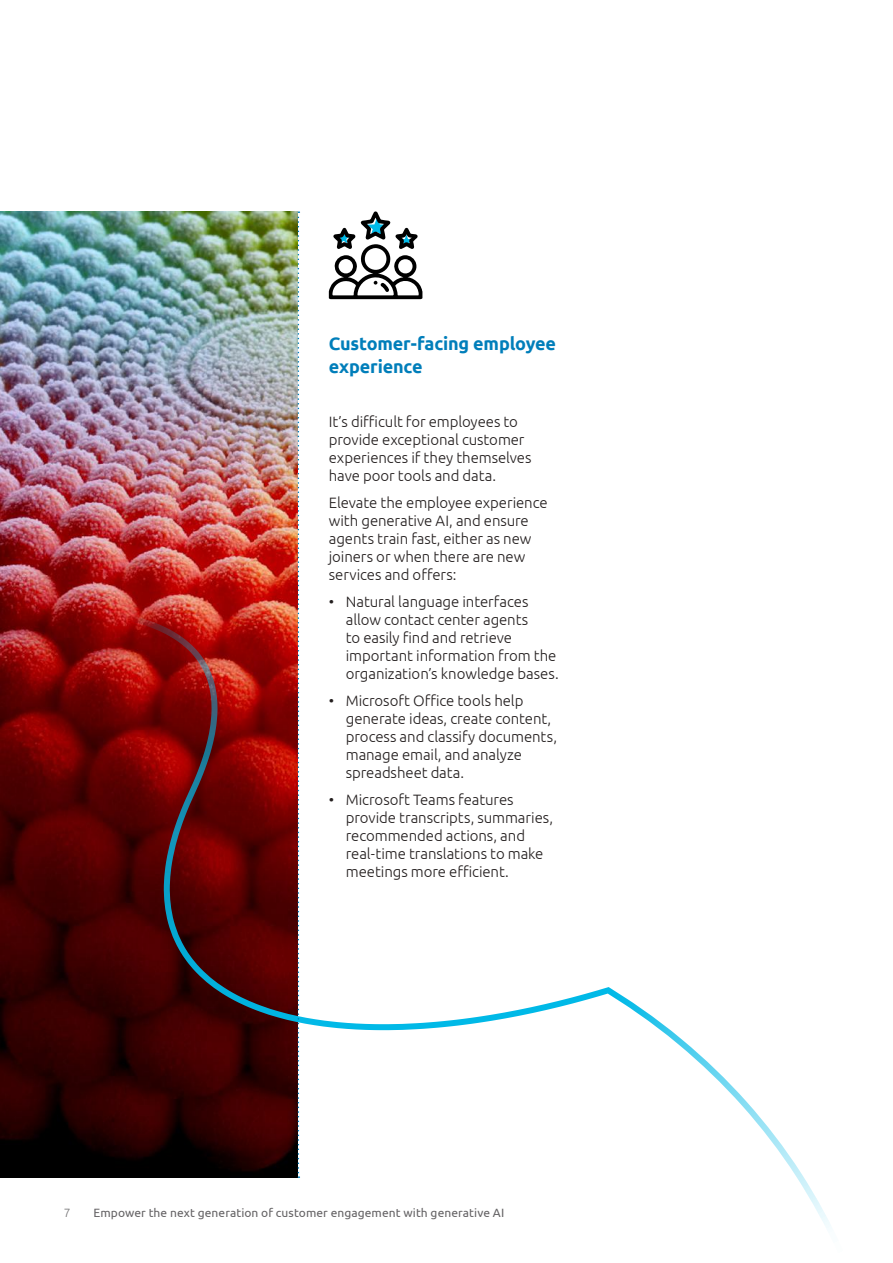
<style>
.page{position:relative;width:893px;height:1263px;background:#fff}
.page>*{position:absolute;margin:0;border:0;box-sizing:border-box;transform-origin:0 0}
.t1{font:700 18px/22.5px "Ubuntu";letter-spacing:-.01em;color:#007eba}
.t2{font:300 15px/18px "Ubuntu";letter-spacing:-.005em;color:#241f1f}
.t3{font:12px "Ubuntu";letter-spacing:.005em;color:#656365}
.t4{font:300 12px "Ubuntu";color:#717072}
</style>
<div class="page">
<img style="left:0;top:211px;width:298px;height:397px">
<svg style="left:0;top:608px;width:831px;height:620px"></svg>
<svg style="left:298px;top:211px;width:1px;height:967px"></svg>
<svg style="left:329px;top:211px;width:93px;height:88px"></svg>
<p class="t1" style="left:329px;top:332px;width:229px">Customer-facing employee experience</p>
<p class="t2" style="left:329px;top:412px;width:204px">It’s difficult for employees to provide exceptional customer experiences if they themselves have poor tools and data.</p>
<p class="t2" style="left:329px;top:493px;width:220px">Elevate the employee experience with generative AI, and ensure agents train fast, either as new joiners or when there are new services and offers:</p>
<p class="t2" style="left:346px;top:592px;width:214px;text-indent:-17px">• Natural language interfaces allow contact center agents<br>to easily find and retrieve important information from the organization’s knowledge bases.</p>
<p class="t2" style="left:346px;top:691px;width:213px;text-indent:-17px">• Microsoft Office tools help generate ideas, create content, process and classify documents, manage email, and analyze spreadsheet data.</p>
<p class="t2" style="left:346px;top:790px;width:209px;text-indent:-17px">• Microsoft Teams features provide transcripts, summaries, recommended actions, and real-time translations to make meetings more efficient.</p>
<p class="t4" style="left:64px;top:1205px;width:8px">7</p>
<p class="t3" style="left:94px;top:1205px;width:412px">Empower the next generation of customer engagement with generative AI</p>
</div>
